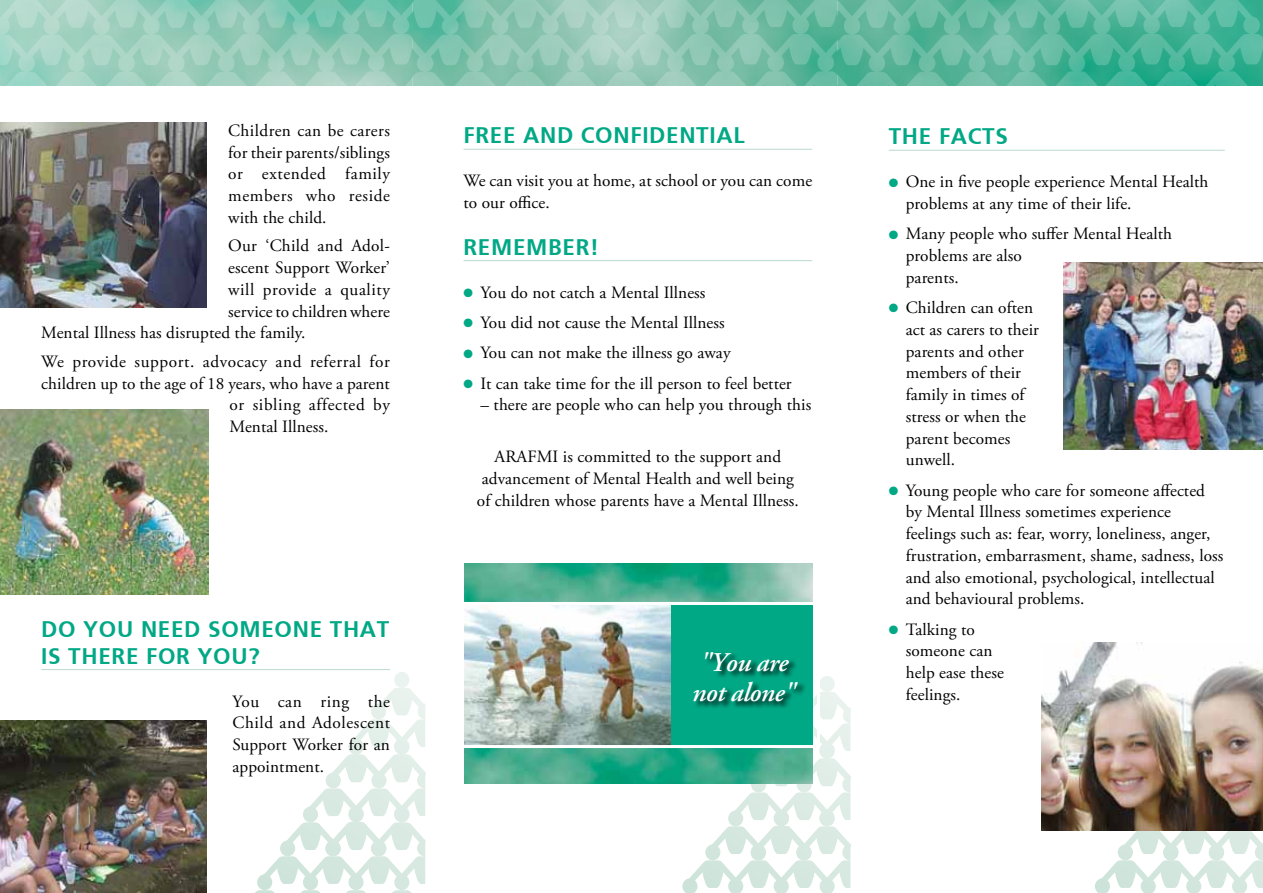
<style>
.page{position:relative;width:1263px;height:893px;background:#fff}
.page>*{position:absolute;margin:0;border:0;box-sizing:border-box;transform-origin:0 0}
.t1{font:italic 600 27px/30px "Adobe Garamond Pro";letter-spacing:-.02em;color:#fff}
.t2{font:700 22.5px/27px "Frutiger SCIN Bdv 1";letter-spacing:.03em;color:#00a885}
.t3{font:17.25px/21.8px "Adobe Garamond Pro";letter-spacing:.005em;color:#000}
.t4{font:17.25px "Adobe Garamond Pro";letter-spacing:.035em;color:#000}
.s1{color:#00a885}
</style>
<div class="page">
<div style="left:819px;top:676px;width:15px;height:16px;background:#eaf3ef;border-radius:8px"></div>
<svg style="left:813px;top:692px;width:37px;height:59px"></svg>
<div style="left:728px;top:810px;width:15px;height:16px;background:#d6e8e0;border-radius:8px"></div>
<div style="left:774px;top:810px;width:15px;height:16px;background:#d8e9e2;border-radius:8px"></div>
<div style="left:819px;top:810px;width:15px;height:16px;background:#dcebe4;border-radius:8px"></div>
<div style="left:819px;top:743px;width:15px;height:15px;background:#e3efea;border-radius:8px"></div>
<svg style="left:732px;top:758px;width:118px;height:62px"></svg>
<svg style="left:682px;top:826px;width:168px;height:67px"></svg>
<svg style="left:1095px;top:830px;width:168px;height:63px"></svg>
<div style="left:394px;top:672px;width:15px;height:16px;background:#eaf3ef;border-radius:8px"></div>
<svg style="left:352px;top:688px;width:73px;height:59px"></svg>
<div style="left:303px;top:806px;width:15px;height:16px;background:#d6e8e0;border-radius:8px"></div>
<div style="left:349px;top:806px;width:15px;height:16px;background:#d8e9e2;border-radius:8px"></div>
<div style="left:394px;top:806px;width:15px;height:16px;background:#dcebe4;border-radius:8px"></div>
<div style="left:349px;top:739px;width:15px;height:15px;background:#e0ede7;border-radius:8px"></div>
<div style="left:394px;top:739px;width:15px;height:15px;background:#e3efea;border-radius:8px"></div>
<svg style="left:308px;top:754px;width:117px;height:62px"></svg>
<svg style="left:264px;top:822px;width:161px;height:62px"></svg>
<div style="left:348px;top:874px;width:15px;height:16px;background:#d2e6de;border-radius:8px"></div>
<div style="left:394px;top:874px;width:15px;height:16px;background:#d5e8e0;border-radius:8px"></div>
<svg style="left:346px;top:890px;width:20px;height:3px"></svg>
<svg style="left:392px;top:890px;width:20px;height:3px"></svg>
<div style="left:303px;top:874px;width:15px;height:16px;background:#cfe5db;border-radius:8px"></div>
<svg style="left:301px;top:890px;width:19px;height:3px"></svg>
<div style="left:257px;top:874px;width:15px;height:16px;background:#cce3d9;border-radius:8px"></div>
<svg style="left:255px;top:890px;width:20px;height:3px"></svg>
<hr style="left:41px;top:669px;width:349px;height:1px;background:#c1ded2">
<hr style="left:889px;top:150px;width:336px;height:1px;background:#c1ded2">
<img style="left:0;top:0;width:1263px;height:85px">
<img style="left:464px;top:564px;width:349px;height:220px">
<div style="left:670px;top:602px;width:143px;height:144px;background:#00a885"></div>
<img style="left:464px;top:606px;width:206px;height:138px">
<div style="left:456px;top:602px;width:364px;height:146px;border:3px solid #fff"></div>
<div style="left:694px;top:651px;width:113px;height:59px;background:#000;opacity:.85"></div>
<img style="left:1063px;top:262px;width:200px;height:187px">
<img style="left:0;top:122px;width:207px;height:185px">
<img style="left:1042px;top:643px;width:221px;height:187px">
<img style="left:0;top:720px;width:207px;height:173px">
<hr style="left:463px;top:149px;width:349px;height:1px;background:#c1ded2">
<hr style="left:463px;top:260px;width:349px;height:1px;background:#c1ded2">
<img style="left:0;top:410px;width:208px;height:185px">
<p class="t3" style="left:228px;top:120px;width:163px;text-align:justify">Children can be carers for their parents/siblings or extended family members who reside with the child.</p>
<p class="t3" style="left:228px;top:236px;width:163px">Our ‘Child and Adol-</p>
<p class="t3" style="left:228px;top:257px;width:163px">escent Support Worker’</p>
<p class="t4" style="left:228px;top:279px;width:163px">will provide a quality</p>
<p class="t3" style="left:228px;top:301px;width:163px">service to children where</p>
<p class="t3" style="left:41px;top:323px;width:266px">Mental Illness has disrupted the family.</p>
<p class="t4" style="left:41px;top:351px;width:350px">We provide support. advocacy and referral for</p>
<p class="t3" style="left:41px;top:373px;width:350px">children up to the age of 18 years, who have a parent</p>
<p class="t4" style="left:230px;top:395px;width:162px">or sibling affected by</p>
<p class="t3" style="left:230px;top:416px;width:100px">Mental Illness.</p>
<h2 class="t2" style="left:41px;top:617px;width:350px">DO YOU NEED SOMEONE THAT<br>IS THERE FOR YOU?</h2>
<p class="t3" style="left:232px;top:691px;width:159px;text-align:justify">You can ring the Child and Adolescent Support Worker for an appointment.</p>
<h2 class="t2" style="left:463px;top:123px;width:283px">FREE AND CONFIDENTIAL</h2>
<p class="t3" style="left:463px;top:171px;width:350px">We can visit you at home, at school or you can come to our office.</p>
<h2 class="t2" style="left:463px;top:235px;width:17px">REMEMBER</h2>
<h2 class="t2" style="left:590px;top:235px;width:10px">!</h2>
<p class="t3" style="left:463px;top:282px;width:243px"><span class="s1">●</span> You do not catch a Mental Illness</p>
<p class="t3" style="left:463px;top:312px;width:263px"><span class="s1">●</span> You did not cause the Mental Illness</p>
<p class="t3" style="left:463px;top:342px;width:269px"><span class="s1">●</span> You can not make the illness go away</p>
<p class="t3" style="left:463px;top:373px;width:330px"><span class="s1">●</span> It can take time for the ill person to feel better</p>
<p class="t3" style="left:480px;top:394px;width:332px">– there are people who can help you through this</p>
<p class="t3" style="left:477px;top:447px;width:323px;text-align:center">ARAFMI is committed to the support and advancement of Mental Health and well being of children whose parents have a Mental Illness.</p>
<h1 class="t1" style="left:692px;top:648px;width:105px">"You are not alone"</h1>
<h2 class="t2" style="left:889px;top:124px;width:118px">THE FACTS</h2>
<p class="t3" style="left:906px;top:172px;width:304px;text-indent:-17px"><span class="s1">●</span> One in five people experience Mental Health problems at any time of their life.</p>
<p class="t3" style="left:906px;top:224px;width:268px;text-indent:-17px"><span class="s1">●</span> Many people who suffer Mental Health problems are also<br>parents.</p>
<p class="t3" style="left:906px;top:297px;width:135px;text-indent:-17px"><span class="s1">●</span> Children can often act as carers to their parents and other members of their family in times of stress or when the parent becomes unwell.</p>
<p class="t3" style="left:906px;top:480px;width:319px;text-indent:-17px"><span class="s1">●</span> Young people who care for someone affected by Mental Illness sometimes experience feelings such as: fear, worry, loneliness, anger, frustration, embarrasment, shame, sadness, loss and also emotional, psychological, intellectual and behavioural problems.</p>
<p class="t3" style="left:906px;top:619px;width:100px;text-indent:-17px"><span class="s1">●</span> Talking to someone can help ease these feelings.</p>
</div>
